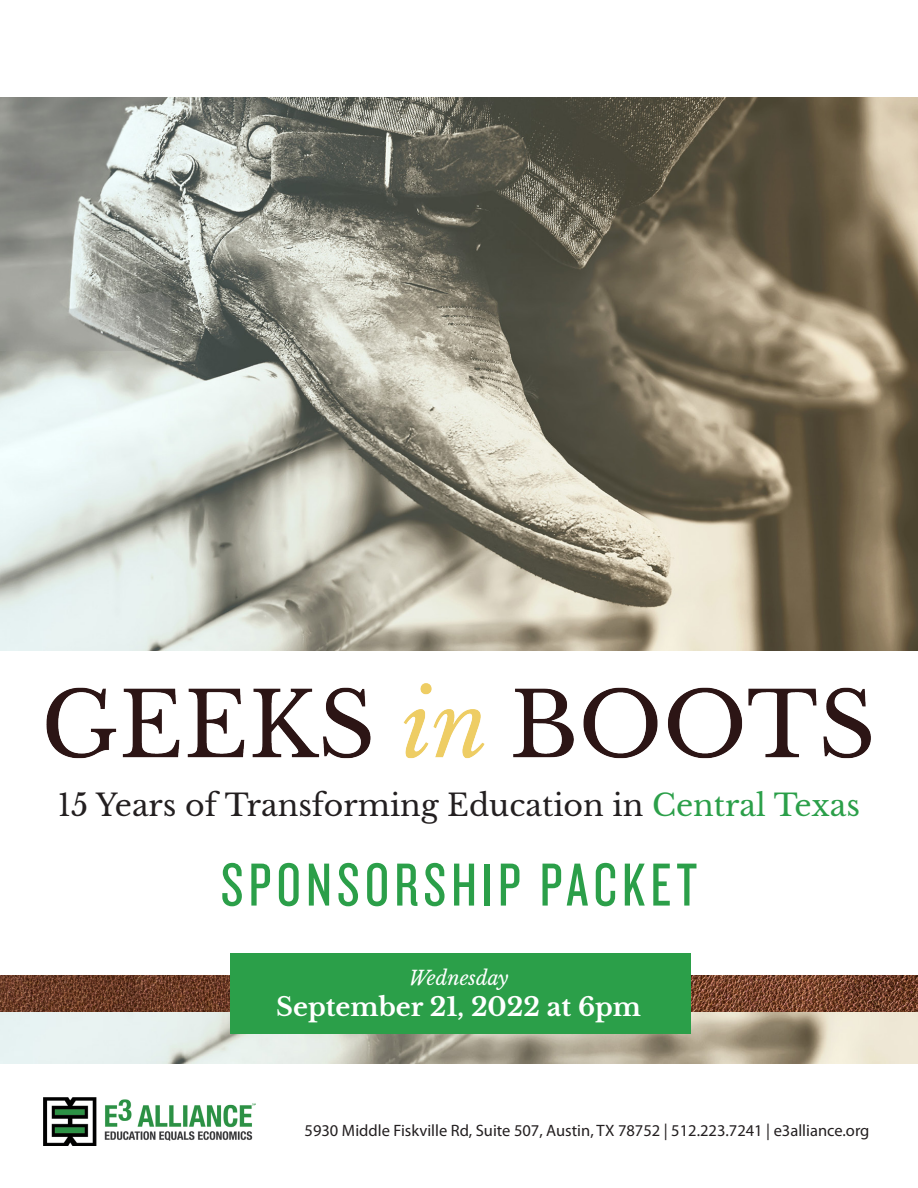
<style>
.page{position:relative;width:918px;height:1188px;background:#fff}
.page>*{position:absolute;margin:0;border:0;box-sizing:border-box;transform-origin:0 0}
.t1{font:63px "Knockout HTF28 Junior Featherwt";letter-spacing:.08em;color:#2b9f49}
.t2{font:30px "Libre Baskerville";color:#231f20}
.t3{font:700 25.5px "Libre Baskerville";color:#fff}
.t4{font:italic 19.5px "Libre Baskerville";color:#fff}
.t5{font:16.5px "Myriad Pro";color:#231f20}
.s1{color:#2b9f49}
</style>
<div class="page">
<img style="left:0;top:97px;width:918px;height:554px">
<img style="left:0;top:1012px;width:918px;height:52px">
<img style="left:0;top:975px;width:918px;height:37px">
<img style="left:46px;top:683px;width:825px;height:76px">
<img style="left:44px;top:1097px;width:212px;height:49px">
<div style="left:230px;top:953px;width:461px;height:81px;background:#2b9f49"></div>
<p class="t2" style="left:58px;top:787px;width:804px">15 Years of Transforming Education in <span class="s1">Central Texas</span></p>
<p class="t1" style="left:221px;top:853px;width:478px">SPONSORSHIP PACKET</p>
<p class="t4" style="left:409px;top:966px;width:101px">Wednesday</p>
<p class="t3" style="left:276px;top:991px;width:366px">September 21, 2022 at 6pm</p>
<p class="t5" style="left:305px;top:1120px;width:566px">5930 Middle Fiskville Rd, Suite 507, Austin, TX 78752 | 512.223.7241 | e3alliance.org</p>
</div>
